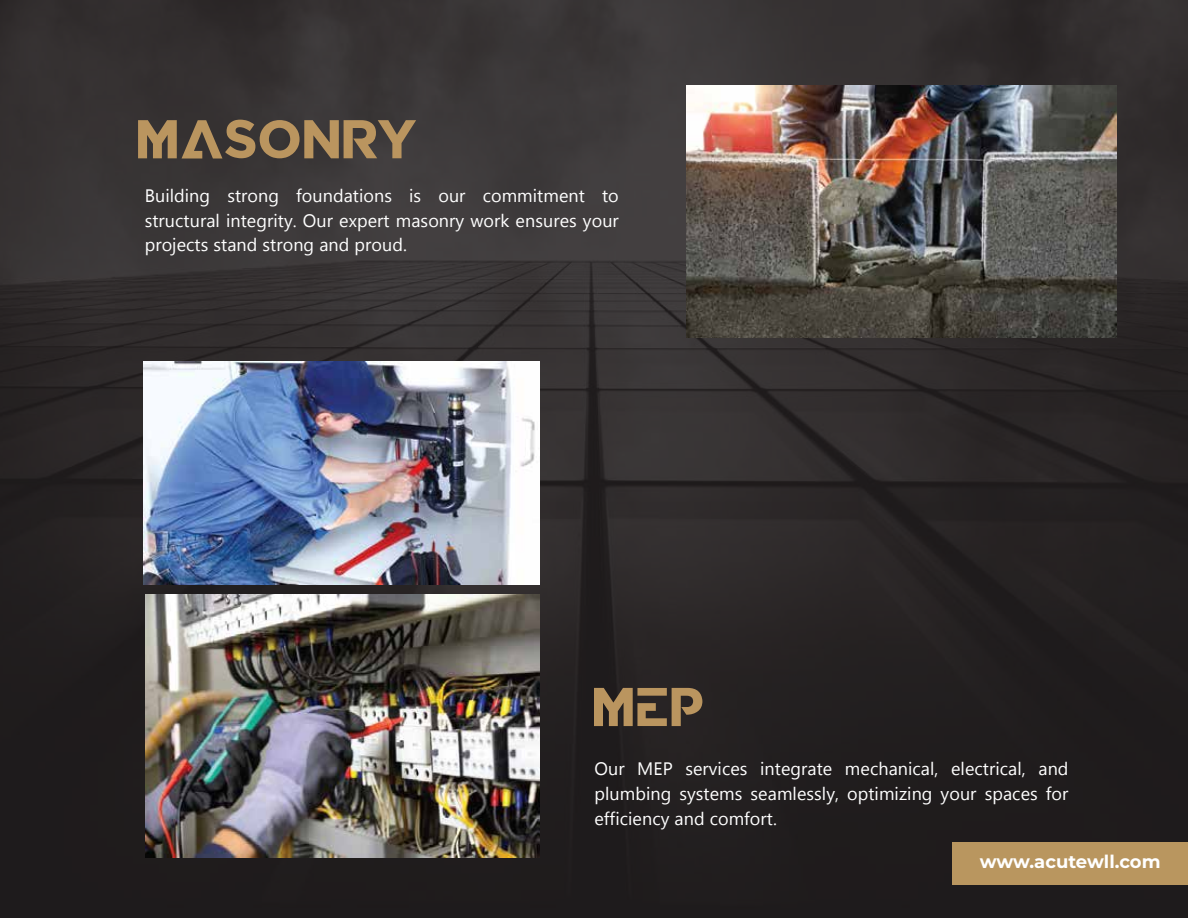
<style>
.page{position:relative;width:1188px;height:918px;background:#fff}
.page>*{position:absolute;margin:0;border:0;box-sizing:border-box;transform-origin:0 0}
.t1{font:700 54px "BABAPROFONT";color:#ba955f}
.t2{font:18px/24.6px "Microsoft New Tai Lue";letter-spacing:.005em;color:#fff;text-align:justify}
.t3{font:700 18px "Montserrat";color:#fff}
</style>
<div class="page">
<img style="left:0;top:0;width:1188px;height:918px">
<img style="left:686px;top:86px;width:431px;height:251px">
<img style="left:143px;top:362px;width:396px;height:222px">
<img style="left:145px;top:594px;width:395px;height:264px">
<div style="left:952px;top:842px;width:236px;height:43px;background:#b9965f"></div>
<h1 class="t1" style="left:138px;top:101px;width:284px">MASONRY</h1>
<p class="t2" style="left:145px;top:185px;width:476px">Building strong foundations is our commitment to structural integrity. Our expert masonry work ensures your projects stand strong and proud.</p>
<h1 class="t1" style="left:594px;top:668px;width:115px">MEP</h1>
<p class="t2" style="left:594px;top:758px;width:476px">Our MEP services integrate mechanical, electrical, and plumbing systems seamlessly, optimizing your spaces for efficiency and comfort.</p>
<p class="t3" style="left:980px;top:849px;width:182px">www.acutewll.com</p>
</div>
